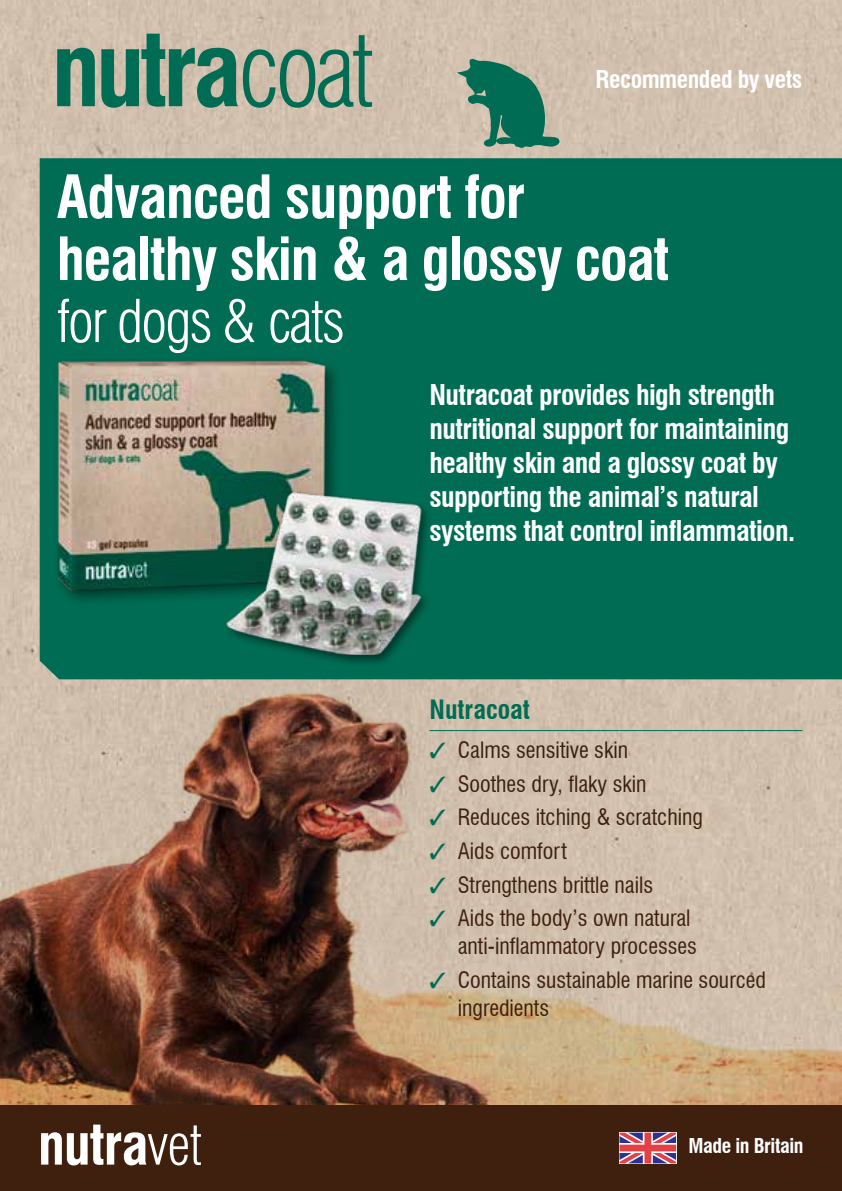
<style>
.page{position:relative;width:842px;height:1191px;background:#fff}
.page>*{position:absolute;margin:0;border:0;box-sizing:border-box;transform-origin:0 0}
.t1{font:700 condensed 100.8px "Swiss 721 BT";letter-spacing:-.045em;color:#006c53}
.t2{font:700 condensed 58px/62px "Swiss 721 BT";letter-spacing:-.02em;color:#fff}
.t3{font:300 condensed 58px "Swiss 721 BT";letter-spacing:-.035em;color:#fff}
.t4{font:700 condensed 28px/34px "Swiss 721 BT";letter-spacing:-.02em;color:#fff}
.t5{font:700 condensed 26px "Swiss 721 BT";color:#006c53}
.t6{font:700 condensed 24px "Swiss 721 BT";letter-spacing:-.02em;color:#fff}
.t7{font:condensed 22px/28px "Swiss 721 BT";color:#3f200f;text-align:right}
.t8{font:700 condensed 20px "Swiss 721 BT";letter-spacing:-.02em;color:#fff}
.s1{font-weight:300}
.s2{color:#006c53}
</style>
<div class="page">
<div style="left:0;top:0;width:842px;height:629px;background:#d2c1af"></div>
<img style="left:0;top:629px;width:842px;height:477px">
<div style="left:0;top:1106px;width:842px;height:85px;background:#3f200f"></div>
<div style="left:40px;top:158px;width:802px;height:521px;background:#006c53"></div>
<hr style="left:429px;top:730px;width:373px;height:1px;background:#006c53">
<svg style="left:41px;top:1124px;width:160px;height:41px"></svg>
<svg style="left:676px;top:1132px;width:1px;height:31px"></svg>
<svg style="left:619px;top:1132px;width:57px;height:31px;background:#c1738b"></svg>
<svg style="left:457px;top:58px;width:103px;height:91px;background:#64947f"></svg>
<div style="left:53px;top:355px;width:297px;height:259px;background:#000;opacity:.5"></div>
<img style="left:40px;top:346px;width:292px;height:249px">
<div style="left:224px;top:489px;width:209px;height:178px;background:#000;opacity:.5"></div>
<img style="left:218px;top:480px;width:210px;height:175px">
<h1 class="t1" style="left:51px;top:9px;width:324px">nutra<span class="s1">coat</span></h1>
<p class="t6" style="left:595px;top:65px;width:208px">Recommended by vets</p>
<h2 class="t2" style="left:57px;top:166px;width:614px">Advanced support for healthy skin &amp; a glossy coat</h2>
<h2 class="t3" style="left:57px;top:286px;width:290px">for dogs &amp; cats</h2>
<p class="t4" style="left:429px;top:378px;width:367px">Nutracoat provides high strength nutritional support for maintaining healthy skin and a glossy coat by supporting the animal’s natural systems that control inflammation.</p>
<p class="t5" style="left:429px;top:693px;width:102px">Nutracoat</p>
<p class="t7" style="left:429px;top:736px;width:200px"><span class="s2">✓</span> Calms sensitive skin</p>
<p class="t7" style="left:429px;top:769px;width:219px"><span class="s2">✓</span> Soothes dry, flaky skin</p>
<p class="t7" style="left:429px;top:803px;width:275px"><span class="s2">✓</span> Reduces itching &amp; scratching</p>
<p class="t7" style="left:429px;top:837px;width:139px"><span class="s2">✓</span> Aids comfort</p>
<p class="t7" style="left:429px;top:870px;width:225px"><span class="s2">✓</span> Strengthens brittle nails</p>
<p class="t7" style="left:429px;top:904px;width:269px"><span class="s2">✓</span> Aids the body’s own natural anti-inflammatory processes</p>
<p class="t7" style="left:458px;top:966px;width:310px;text-align:left;text-indent:-28px"><span class="s2">✓</span> Contains sustainable marine sourced ingredients</p>
<p class="t8" style="left:688px;top:1133px;width:117px">Made in Britain</p>
</div>
